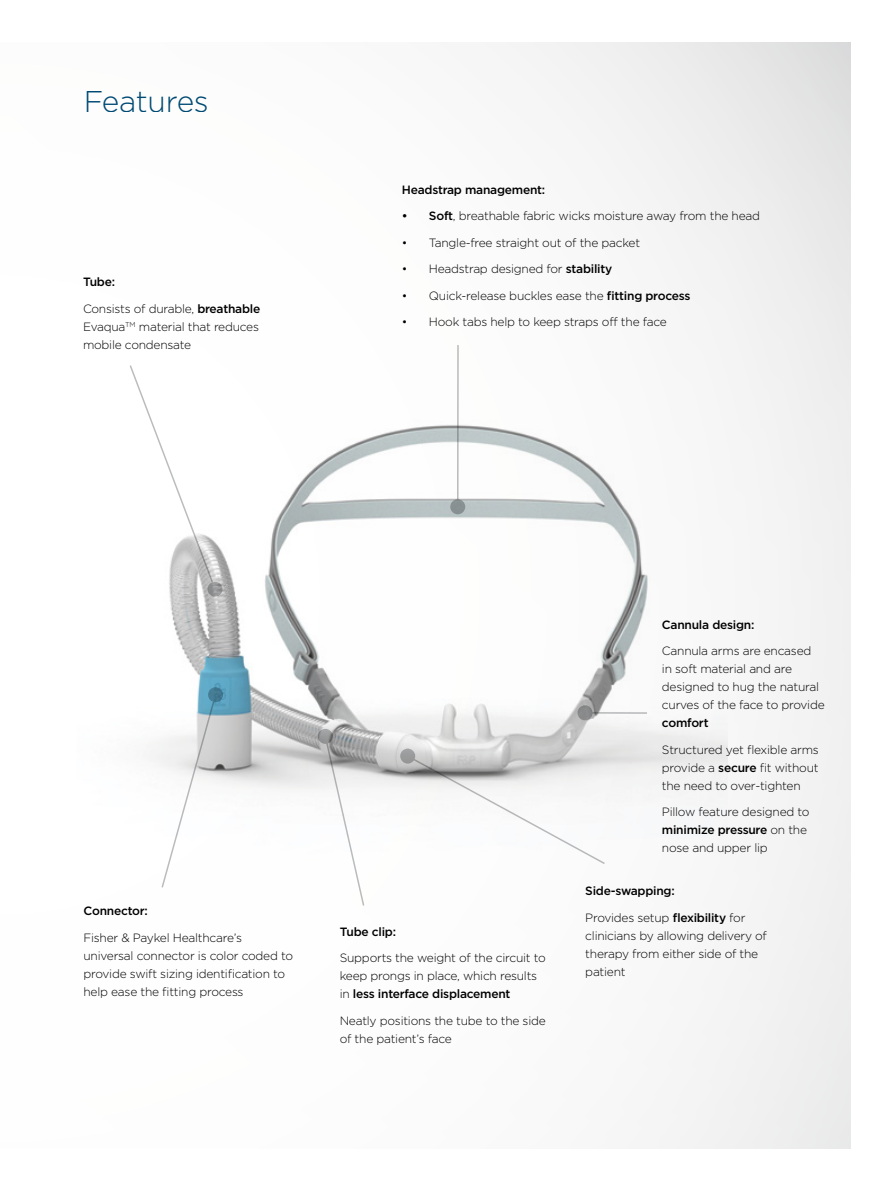
<style>
.page{position:relative;width:893px;height:1191px;background:#fff}
.page>*{position:absolute;margin:0;border:0;box-sizing:border-box;transform-origin:0 0}
.t1{font:300 30px "Gotham";letter-spacing:-.01em;color:#004b75}
.t2{font:300 12px/18px "Gotham";letter-spacing:-.02em;color:#000}
.t3{font:500 12px "Gotham";letter-spacing:-.02em;color:#000}
.s1{font-weight:500}
</style>
<div class="page">
<div style="left:0;top:43px;width:850px;height:1105px;background:linear-gradient(to right,#fff,#f0f0f0)"></div>
<img style="left:76px;top:212px;width:652px;height:720px">
<hr style="left:585px;top:712px;width:62px;height:2px;background:#bbbcbd">
<div style="left:577px;top:705px;width:15px;height:15px;background:#89898a;border-radius:50%"></div>
<svg style="left:406px;top:754px;width:200px;height:111px"></svg>
<div style="left:400px;top:748px;width:15px;height:15px;background:#9a9b9c;border-radius:50%"></div>
<svg style="left:324px;top:734px;width:41px;height:173px"></svg>
<svg style="left:318px;top:729px;width:15px;height:15px"></svg>
<svg style="left:160px;top:693px;width:57px;height:196px"></svg>
<div style="left:208px;top:687px;width:15px;height:15px;background:#447b94;border-radius:50%"></div>
<hr style="left:457px;top:345px;width:2px;height:162px;background:#bbbcbd">
<div style="left:450px;top:499px;width:15px;height:15px;background:#889192;border-radius:50%"></div>
<svg style="left:128px;top:363px;width:89px;height:228px"></svg>
<svg style="left:207px;top:581px;width:15px;height:15px"></svg>
<h1 class="t1" style="left:83px;top:83px;width:127px">Features</h1>
<p class="t3" style="left:83px;top:274px;width:34px">Tube:</p>
<p class="t2" style="left:83px;top:299px;width:179px;text-align:justify">Consists of durable, <span class="s1">breathable </span>Evaqua<sup>TM</sup> material that reduces mobile condensate</p>
<p class="t3" style="left:402px;top:182px;width:145px">Headstrap management:</p>
<p class="t2" style="left:402px;top:207px;width:360px"><span class="s1">• Soft</span>, breathable fabric wicks moisture away from the head</p>
<p class="t2" style="left:402px;top:234px;width:240px">• Tangle-free straight out of the packet</p>
<p class="t2" style="left:402px;top:260px;width:212px">• Headstrap designed for <span class="s1">stability</span></p>
<p class="t2" style="left:402px;top:287px;width:290px">• Quick-release buckles ease the <span class="s1">fitting process</span></p>
<p class="t2" style="left:402px;top:313px;width:266px">• Hook tabs help to keep straps off the face</p>
<p class="t3" style="left:84px;top:903px;width:66px">Connector:</p>
<p class="t2" style="left:84px;top:928px;width:211px">Fisher &amp; Paykel Healthcare’s universal connector is color coded to provide swift sizing identification to help ease the fitting process</p>
<p class="t3" style="left:340px;top:924px;width:58px">Tube clip:</p>
<p class="t2" style="left:340px;top:949px;width:208px">Supports the weight of the circuit to keep prongs in place, which results in <span class="s1">less interface displacement</span></p>
<p class="t2" style="left:340px;top:1011px;width:208px">Neatly positions the tube to the side of the patient’s face</p>
<p class="t3" style="left:662px;top:617px;width:94px">Cannula design:</p>
<p class="t2" style="left:662px;top:642px;width:164px">Cannula arms are encased<br>in soft material and are designed to hug the natural curves of the face to provide</p>
<p class="t3" style="left:662px;top:715px;width:48px">comfort</p>
<p class="t2" style="left:662px;top:740px;width:158px;text-align:justify">Structured yet flexible arms provide a <span class="s1">secure</span> fit without the need to over-tighten</p>
<p class="t2" style="left:662px;top:803px;width:149px">Pillow feature designed to <span class="s1">minimize pressure</span> on the nose and upper lip</p>
<p class="t3" style="left:585px;top:884px;width:91px">Side-swapping:</p>
<p class="t2" style="left:585px;top:908px;width:183px">Provides setup <span class="s1">flexibility</span> for clinicians by allowing delivery of therapy from either side of the patient</p>
</div>
